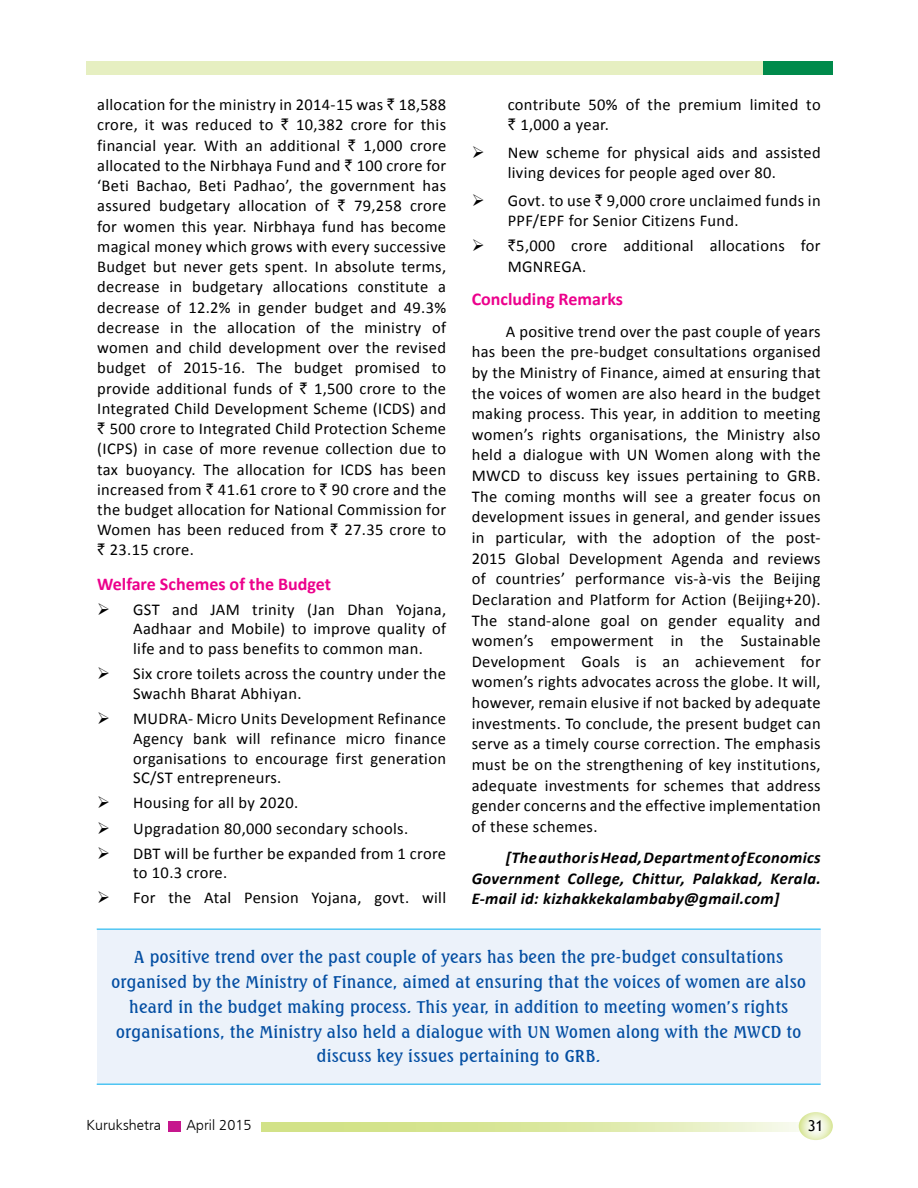
<style>
.page{position:relative;width:918px;height:1188px;background:#fff}
.page>*{position:absolute;margin:0;border:0;box-sizing:border-box;transform-origin:0 0}
.t1{font:700 18px "Calibri";color:#ec008c}
.t2{font:16.5px/20.7px "Calibri";letter-spacing:.02em;color:#000}
.t3{font:500 16.5px/24.8px "Seagull BT";letter-spacing:.02em;color:#034ea2;text-align:center}
.t4{font:italic 700 16.5px/20.2px "Calibri";letter-spacing:.02em;color:#000;text-align:justify}
.t5{font:300 15px "Frugal Sans";color:#000}
.t6{font:15px "Trebuchet MS";color:#000}
.s1{font-family:"Rupee"}
</style>
<div class="page">
<svg style="left:262px;top:1122px;width:537px;height:10px;background:#dde9a6"></svg>
<svg style="left:799px;top:1112px;width:34px;height:28px"></svg>
<div style="left:168px;top:1122px;width:13px;height:10px;background:#c6168d"></div>
<div style="left:86px;top:61px;width:746px;height:14px;background:#008a4b"></div>
<div style="left:86px;top:61px;width:677px;height:14px;background:#e6efc1"></div>
<div style="left:97px;top:929px;width:724px;height:155px;background:#ecf2fa"></div>
<hr style="left:97px;top:929px;width:724px;height:1px;background:#00aeef">
<hr style="left:97px;top:1084px;width:724px;height:1px;background:#00aeef">
<p class="t2" style="left:97px;top:94px;width:351px;line-height:20.2px;text-align:justify">allocation for the ministry in 2014-15 was <span class="s1">`</span> 18,588 crore, it was reduced to <span class="s1">`</span> 10,382 crore for this financial year. With an additional <span class="s1">`</span> 1,000 crore allocated to the Nirbhaya Fund and <span class="s1">`</span> 100 crore for ‘Beti Bachao, Beti Padhao’, the government has assured budgetary allocation of <span class="s1">`</span> 79,258 crore for women this year. Nirbhaya fund has become magical money which grows with every successive Budget but never gets spent. In absolute terms, decrease in budgetary allocations constitute a decrease of 12.2% in gender budget and 49.3% decrease in the allocation of the ministry of women and child development over the revised budget of 2015-16. The budget promised to provide additional funds of <span class="s1">`</span> 1,500 crore to the Integrated Child Development Scheme (ICDS) and <span class="s1">`</span> 500 crore to Integrated Child Protection Scheme (ICPS) in case of more revenue collection due to tax buoyancy. The allocation for ICDS has been increased from <span class="s1">`</span> 41.61 crore to <span class="s1">`</span> 90 crore and the the budget allocation for National Commission for Women has been reduced from <span class="s1">`</span> 27.35 crore to <span class="s1">`</span> 23.15 crore.</p>
<p class="t1" style="left:97px;top:572px;width:235px">Welfare Schemes of the Budget</p>
<p class="t2" style="left:133px;top:598px;width:315px;line-height:19.8px;text-align:justify;text-indent:-36px">➢ GST and JAM trinity (Jan Dhan Yojana, Aadhaar and Mobile) to improve quality of life and to pass benefits to common man.</p>
<p class="t2" style="left:133px;top:663px;width:314px;line-height:19.8px;text-indent:-36px">➢ Six crore toilets across the country under the<br>Swachh Bharat Abhiyan.</p>
<p class="t2" style="left:133px;top:708px;width:315px;line-height:19.8px;text-align:justify;text-indent:-36px">➢ MUDRA- Micro Units Development Refinance Agency bank will refinance micro finance organisations to encourage first generation SC/ST entrepreneurs.</p>
<p class="t2" style="left:97px;top:792px;width:203px">➢ Housing for all by 2020.</p>
<p class="t2" style="left:97px;top:817px;width:313px">➢ Upgradation 80,000 secondary schools.</p>
<p class="t2" style="left:133px;top:842px;width:314px;line-height:19.8px;text-indent:-36px">➢ DBT will be further be expanded from 1 crore to 10.3 crore.</p>
<p class="t2" style="left:97px;top:887px;width:350px">➢ For the Atal Pension Yojana, govt. will</p>
<p class="t2" style="left:508px;top:93px;width:314px">contribute 50% of the premium limited to <span class="s1">`</span> 1,000 a year.</p>
<p class="t2" style="left:472px;top:141px;width:351px;text-align:center">➢ New scheme for physical aids and assisted living devices for people aged over 80.</p>
<p class="t2" style="left:508px;top:189px;width:314px;text-indent:-36px">➢ Govt. to use <span class="s1">`</span> 9,000 crore unclaimed funds in<br>PPF/EPF for Senior Citizens Fund.</p>
<p class="t2" style="left:508px;top:235px;width:314px;text-indent:-36px">➢ <span class="s1">`</span>5,000 crore additional allocations for<br>MGNREGA.</p>
<p class="t1" style="left:472px;top:288px;width:153px">Concluding Remarks</p>
<p class="t2" style="left:472px;top:320px;width:351px;text-align:justify;text-indent:34px">A positive trend over the past couple of years has been the pre-budget consultations organised by the Ministry of Finance, aimed at ensuring that the voices of women are also heard in the budget making process. This year, in addition to meeting women’s rights organisations, the Ministry also held a dialogue with UN Women along with the MWCD to discuss key issues pertaining to GRB.<br>The coming months will see a greater focus on development issues in general, and gender issues in particular, with the adoption of the post-2015 Global Development Agenda and reviews of countries’ performance vis-à-vis the Beijing Declaration and Platform for Action (Beijing+20).<br>The stand-alone goal on gender equality and women’s empowerment in the Sustainable Development Goals is an achievement for women’s rights advocates across the globe. It will, however, remain elusive if not backed by adequate investments. To conclude, the present budget can serve as a timely course correction. The emphasis must be on the strengthening of key institutions, adequate investments for schemes that address gender concerns and the effective implementation of these schemes.</p>
<p class="t4" style="left:472px;top:847px;width:351px;text-indent:34px">[The author is Head, Department of Economics Government College, Chittur, Palakkad, Kerala.<br>E-mail id: kizhakkekalambaby@gmail.com]</p>
<p class="t3" style="left:112px;top:945px;width:696px">A positive trend over the past couple of years has been the pre-budget consultations organised by the Ministry of Finance, aimed at ensuring that the voices of women are also heard in the budget making process. This year, in addition to meeting women’s rights organisations, the Ministry also held a dialogue with UN Women along with the MWCD to discuss key issues pertaining to GRB.</p>
<p class="t5" style="left:86px;top:1117px;width:76px">Kurukshetra</p>
<p class="t5" style="left:186px;top:1117px;width:67px">April 2015</p>
<p class="t6" style="left:808px;top:1117px;width:17px">31</p>
</div>
